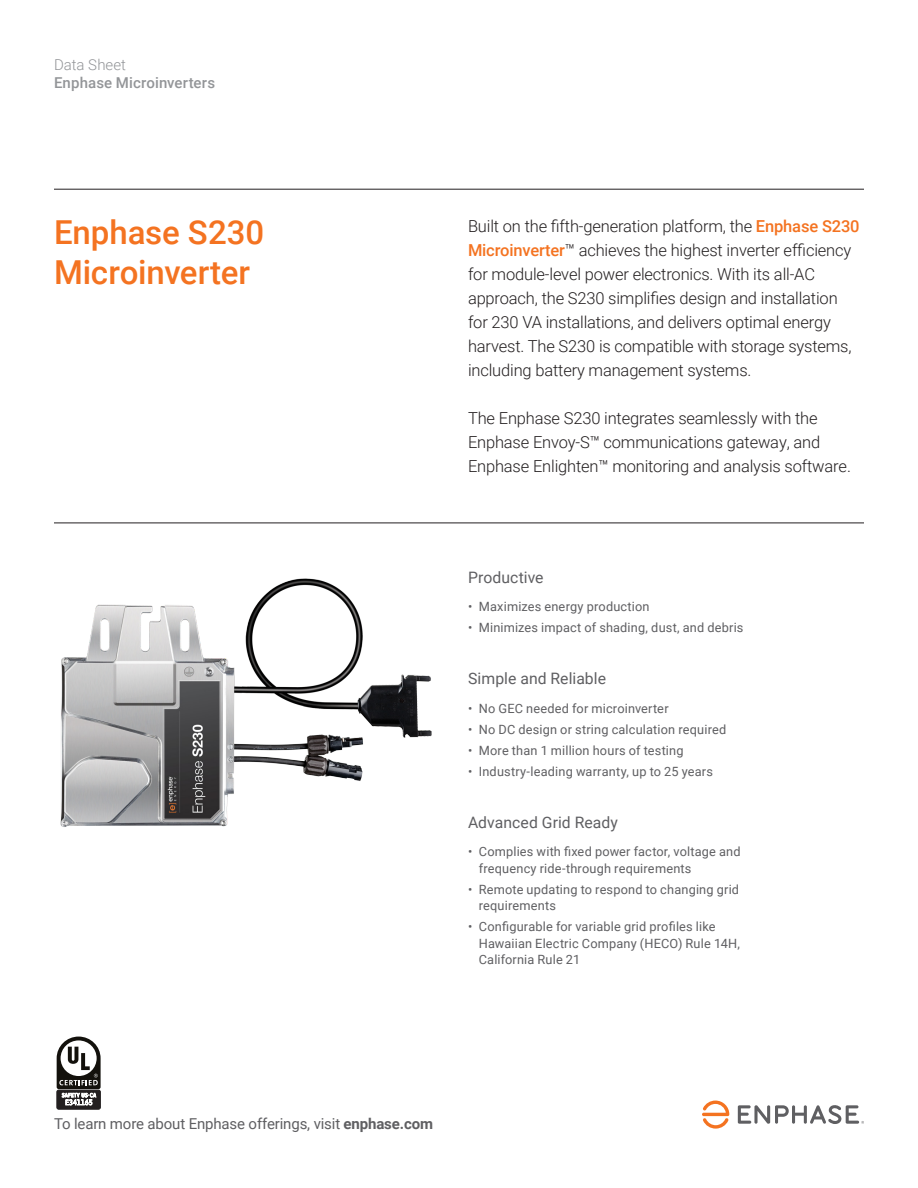
<style>
.page{position:relative;width:918px;height:1188px;background:#fff}
.page>*{position:absolute;margin:0;border:0;box-sizing:border-box;transform-origin:0 0}
.DS-Headline_Product{font:500 33px/39.6px "Roboto";letter-spacing:-.005em;color:#f47321}
.DS-Intro{font:300 16.5px/24px "Roboto";letter-spacing:-.01em;color:#231f20}
.DS-Features_Header{font:15.75px "Roboto";letter-spacing:.005em;color:#5f5f62}
.DS-Call_to_action{font:15px "Roboto";letter-spacing:-.01em;color:#5f5f62}
.DS-_Category_Heading{font:500 15px "Roboto";letter-spacing:.01em;color:#939598}
.DS-Publication_ID{font:300 15px "Roboto";color:#939598}
.DS_-_Bullets{font:12.75px/16.5px "Roboto";letter-spacing:.015em;color:#5f5f62}
.s1{font-weight:500;color:#f47321}
.s2{font-weight:700}
</style>
<div class="page">
<svg style="left:702px;top:1101px;width:27px;height:28px"></svg>
<svg style="left:738px;top:1105px;width:126px;height:19px"></svg>
<hr style="left:54px;top:189px;width:810px;height:1px;background:#231f20">
<hr style="left:54px;top:523px;width:810px;height:1px;background:#231f20">
<img style="left:60px;top:578px;width:372px;height:249px">
<div style="left:57px;top:1090px;width:43px;height:19px;background:linear-gradient(to right,#231f20,#231f20);border-radius:2px"></div>
<div style="left:57px;top:1090px;width:44px;height:19px;border:1px solid #231f20;border-radius:2px"></div>
<svg style="left:57px;top:1037px;width:44px;height:68px"></svg>
<p class="DS-Publication_ID" style="left:54px;top:54px;width:74px">Data Sheet</p>
<p class="DS-_Category_Heading" style="left:54px;top:72px;width:163px">Enphase Microinverters</p>
<p class="DS-Headline_Product" style="left:54px;top:211px;width:212px">Enphase S230<br>Microinverter</p>
<p class="DS-Intro" style="left:468px;top:214px;width:393px">Built on the fifth-generation platform, the <span class="s1">Enphase S230<br>Microinverter</span>™ achieves the highest inverter efficiency for module-level power electronics. With its all-AC approach, the S230 simplifies design and installation for 230 VA installations, and delivers optimal energy harvest. The S230 is compatible with storage systems, including battery management systems.</p>
<p class="DS-Intro" style="left:468px;top:406px;width:384px">The Enphase S230 integrates seamlessly with the<br>Enphase Envoy-S™ communications gateway, and<br>Enphase Enlighten™ monitoring and analysis software.</p>
<p class="DS-Features_Header" style="left:468px;top:566px;width:77px">Productive</p>
<p class="DS_-_Bullets" style="left:468px;top:598px;width:183px">• Maximizes energy production</p>
<p class="DS_-_Bullets" style="left:468px;top:619px;width:277px">• Minimizes impact of shading, dust, and debris</p>
<p class="DS-Features_Header" style="left:468px;top:668px;width:140px">Simple and Reliable</p>
<p class="DS_-_Bullets" style="left:468px;top:700px;width:202px">• No GEC needed for microinverter</p>
<p class="DS_-_Bullets" style="left:468px;top:721px;width:260px">• No DC design or string calculation required</p>
<p class="DS_-_Bullets" style="left:468px;top:742px;width:217px">• More than 1 million hours of testing</p>
<p class="DS_-_Bullets" style="left:468px;top:763px;width:246px">• Industry-leading warranty, up to 25 years</p>
<p class="DS-Features_Header" style="left:468px;top:811px;width:151px">Advanced Grid Ready</p>
<p class="DS_-_Bullets" style="left:479px;top:843px;width:263px;text-indent:-11px">• Complies with fixed power factor, voltage and frequency ride-through requirements</p>
<p class="DS_-_Bullets" style="left:479px;top:881px;width:262px;text-indent:-11px">• Remote updating to respond to changing grid requirements</p>
<p class="DS_-_Bullets" style="left:479px;top:918px;width:263px;text-indent:-11px">• Configurable for variable grid profiles like<br>Hawaiian Electric Company (HECO) Rule 14H,<br>California Rule 21</p>
<p class="DS-Call_to_action" style="left:54px;top:1113px;width:381px">To learn more about Enphase offerings, visit <span class="s2">enphase.com</span></p>
</div>
